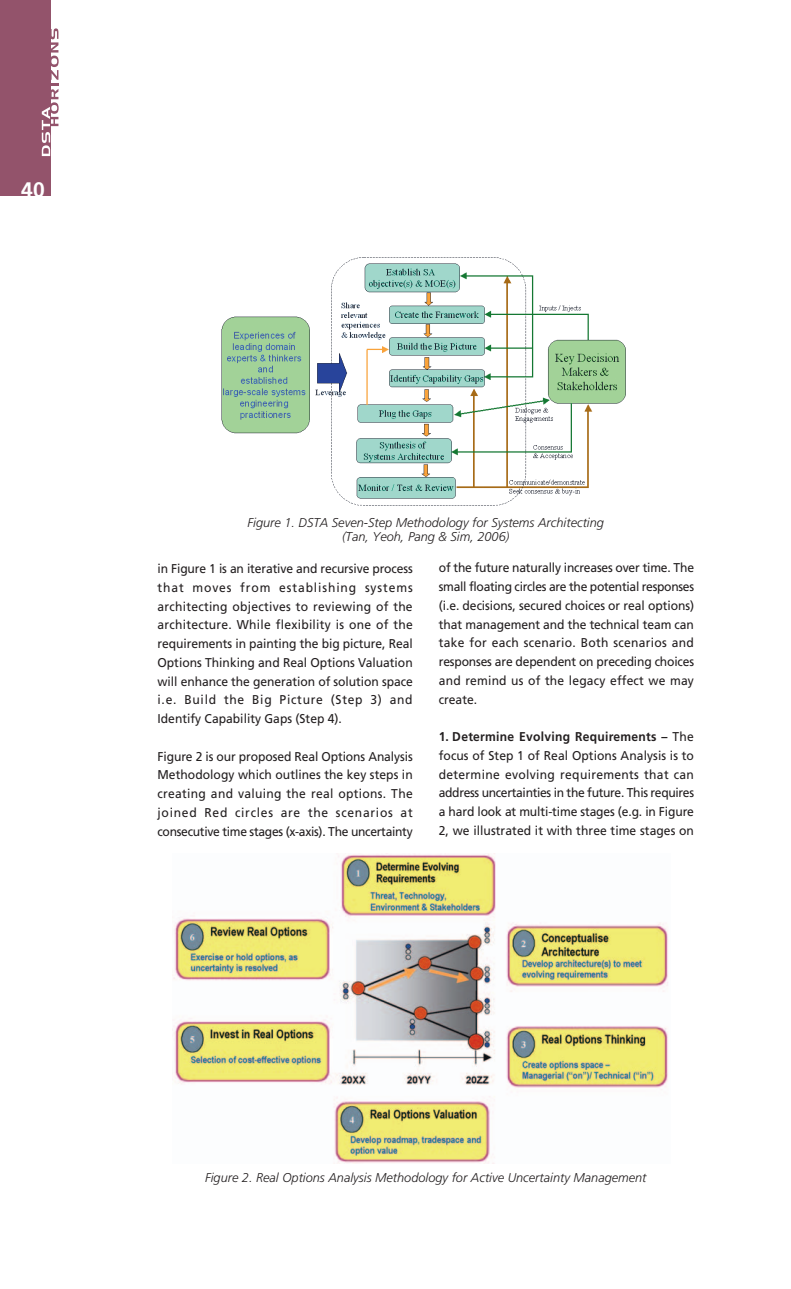
<style>
.page{position:relative;width:791px;height:1289px;background:#fff}
.page>*{position:absolute;margin:0;border:0;box-sizing:border-box;transform-origin:0 0}
.t1{font:700 21px "Frutiger";color:#fff}
.t2{font:12.75px/18.8px "Frutiger LT";color:#231f20;text-align:justify;scale:.95 1}
.t3{font:italic 300 12.75px/14.2px "Frutiger LT";color:#231f20;text-align:center}
.s1{font-weight:700}
</style>
<div class="page">
<div style="left:0;top:0;width:50px;height:196px;background:#93536b"></div>
<svg style="left:42px;top:28px;width:17px;height:128px"></svg>
<img style="left:221px;top:257px;width:405px;height:249px">
<img style="left:173px;top:853px;width:495px;height:310px">
<h1 class="t1" style="left:21px;top:181px;width:25px">40</h1>
<p class="t3" style="left:248px;top:516px;width:358px">Figure 1. DSTA Seven-Step Methodology for Systems Architecting (Tan, Yeoh, Pang &amp; Sim, 2006)</p>
<p class="t2" style="left:158px;top:560px;width:270px">in Figure 1 is an iterative and recursive process that moves from establishing systems architecting objectives to reviewing of the architecture. While flexibility is one of the requirements in painting the big picture, Real Options Thinking and Real Options Valuation will enhance the generation of solution space i.e. Build the Big Picture (Step 3) and Identify Capability Gaps (Step 4).</p>
<p class="t2" style="left:158px;top:747px;width:270px">Figure 2 is our proposed Real Options Analysis Methodology which outlines the key steps in creating and valuing the real options. The joined Red circles are the scenarios at consecutive time stages (x-axis). The uncertainty</p>
<p class="t2" style="left:439px;top:559px;width:270px">of the future naturally increases over time. The small floating circles are the potential responses (i.e. decisions, secured choices or real options) that management and the technical team can take for each scenario. Both scenarios and responses are dependent on preceding choices and remind us of the legacy effect we may create.</p>
<p class="t2" style="left:439px;top:728px;width:270px"><span class="s1">1. Determine Evolving Requirements –</span> The focus of Step 1 of Real Options Analysis is to determine evolving requirements that can address uncertainties in the future. This requires a hard look at multi-time stages (e.g. in Figure 2, we illustrated it with three time stages on</p>
<p class="t3" style="left:205px;top:1170px;width:443px">Figure 2. Real Options Analysis Methodology for Active Uncertainty Management</p>
</div>
